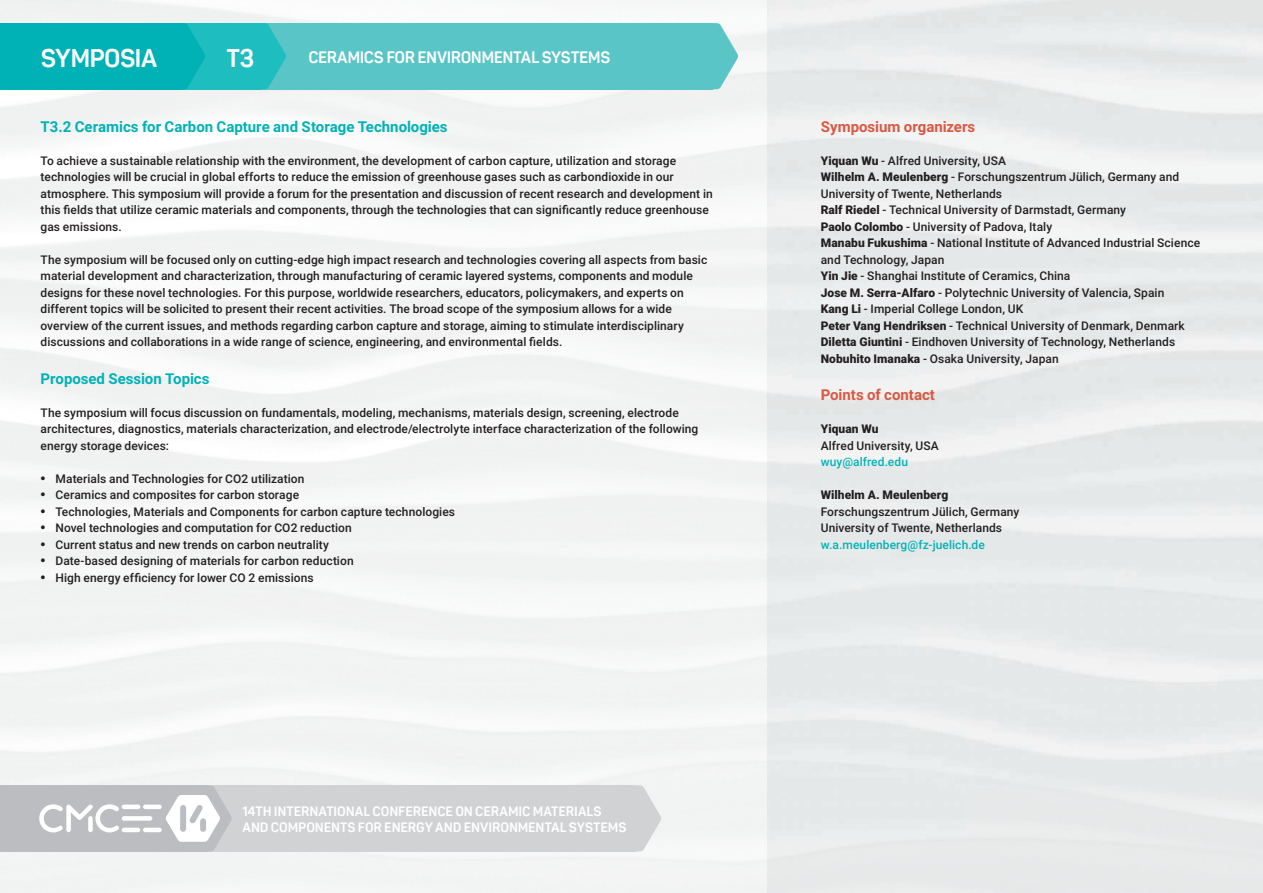
<style>
.page{position:relative;width:1263px;height:893px;background:#fff}
.page>*{position:absolute;margin:0;border:0;box-sizing:border-box;transform-origin:0 0}
.t1{font:700 25.5px "Panton Narrow";letter-spacing:-.025em;color:#fff}
.t2{font:700 16.5px "Panton Narrow";letter-spacing:-.03em;color:#fff}
.t3{font:700 15px "Roboto";color:#00b2b5}
.t4{font:700 15px "Roboto";color:#d95842}
.t5{font:700 13.5px/16.2px "Panton Narrow";letter-spacing:-.01em;color:#fff}
.t6{font:500 12px/16.5px "Roboto";letter-spacing:.005em;color:#231f20}
.t7{font:500 12px "Roboto";letter-spacing:.01em;color:#00b2b5}
.t8{font:900 12px "Roboto";letter-spacing:.005em;color:#231f20}
.s1{font-family:"Myriad Pro";font-weight:400;font-size:18px}
.s2{font-weight:900}
</style>
<div class="page">
<img style="left:0;top:52px;width:767px;height:841px">
<div style="left:0;top:23px;width:713px;height:66px;background:#59c5c7"></div>
<svg style="left:713px;top:23px;width:26px;height:66px"></svg>
<div style="left:0;top:23px;width:180px;height:66px;background:#00b2b5"></div>
<svg style="left:180px;top:23px;width:106px;height:66px;background:#1ebbbe"></svg>
<div style="left:111px;top:785px;width:525px;height:66px;background:#d1d2d4"></div>
<svg style="left:636px;top:785px;width:26px;height:66px"></svg>
<div style="left:0;top:785px;width:207px;height:66px;background:#bcbdc0"></div>
<svg style="left:39px;top:785px;width:193px;height:66px"></svg>
<h1 class="t1" style="left:41px;top:42px;width:118px">SYMPOSIA</h1>
<h1 class="t1" style="left:227px;top:42px;width:29px">T3</h1>
<h2 class="t2" style="left:308px;top:47px;width:304px">CERAMICS FOR ENVIRONMENTAL SYSTEMS</h2>
<p class="t3" style="left:41px;top:116px;width:408px">T3.2 Ceramics for Carbon Capture and Storage Technologies</p>
<p class="t6" style="left:41px;top:152px;width:674px">To achieve a sustainable relationship with the environment, the development of carbon capture, utilization and storage technologies will be crucial in global efforts to reduce the emission of greenhouse gases such as carbondioxide in our atmosphere. This symposium will provide a forum for the presentation and discussion of recent research and development in this fields that utilize ceramic materials and components, through the technologies that can significantly reduce greenhouse gas emissions.</p>
<p class="t6" style="left:41px;top:251px;width:668px">The symposium will be focused only on cutting-edge high impact research and technologies covering all aspects from basic material development and characterization, through manufacturing of ceramic layered systems, components and module designs for these novel technologies. For this purpose, worldwide researchers, educators, policymakers, and experts on different topics will be solicited to present their recent activities. The broad scope of the symposium allows for a wide overview of the current issues, and methods regarding carbon capture and storage, aiming to stimulate interdisciplinary discussions and collaborations in a wide range of science, engineering, and environmental fields.</p>
<p class="t3" style="left:41px;top:368px;width:170px">Proposed Session Topics</p>
<p class="t6" style="left:41px;top:404px;width:659px">The symposium will focus discussion on fundamentals, modeling, mechanisms, materials design, screening, electrode architectures, diagnostics, materials characterization, and electrode/electrolyte interface characterization of the following energy storage devices:</p>
<p class="t6" style="left:41px;top:470px;width:265px"><span class="s1">•</span> Materials and Technologies for CO2 utilization</p>
<p class="t6" style="left:41px;top:486px;width:260px"><span class="s1">•</span> Ceramics and composites for carbon storage</p>
<p class="t6" style="left:41px;top:503px;width:416px"><span class="s1">•</span> Technologies, Materials and Components for carbon capture technologies</p>
<p class="t6" style="left:41px;top:519px;width:313px"><span class="s1">•</span> Novel technologies and computation for CO2 reduction</p>
<p class="t6" style="left:41px;top:536px;width:290px"><span class="s1">•</span> Current status and new trends on carbon neutrality</p>
<p class="t6" style="left:41px;top:552px;width:315px"><span class="s1">•</span> Date-based designing of materials for carbon reduction</p>
<p class="t6" style="left:41px;top:569px;width:275px"><span class="s1">•</span> High energy efficiency for lower CO 2 emissions</p>
<p class="t5" style="left:242px;top:803px;width:386px">14TH INTERNATIONAL CONFERENCE ON CERAMIC MATERIALS<br>AND COMPONENTS FOR ENERGY AND ENVIRONMENTAL SYSTEMS</p>
<p class="t4" style="left:821px;top:116px;width:156px">Symposium organizers</p>
<p class="t6" style="left:821px;top:152px;width:381px"><span class="s2">Yiquan Wu</span> - Alfred University, USA<br><span class="s2">Wilhelm A. Meulenberg</span> - Forschungszentrum Jülich, Germany and University of Twente, Netherlands<br><span class="s2">Ralf Riedel</span> - Technical University of Darmstadt, Germany<br><span class="s2">Paolo Colombo</span> - University of Padova, Italy<br><span class="s2">Manabu Fukushima</span> - National Institute of Advanced Industrial Science and Technology, Japan<br><span class="s2">Yin Jie</span> - Shanghai Institute of Ceramics, China<br><span class="s2">Jose M. Serra-Alfaro</span> - Polytechnic University of Valencia, Spain<br><span class="s2">Kang Li</span> - Imperial College London, UK<br><span class="s2">Peter Vang Hendriksen</span> - Technical University of Denmark, Denmark <span class="s2">Diletta Giuntini</span> - Eindhoven University of Technology, Netherlands <span class="s2">Nobuhito Imanaka</span> - Osaka University, Japan</p>
<p class="t4" style="left:821px;top:384px;width:116px">Points of contact</p>
<p class="t8" style="left:821px;top:421px;width:59px">Yiquan Wu</p>
<p class="t6" style="left:821px;top:437px;width:120px">Alfred University, USA</p>
<p class="t7" style="left:821px;top:454px;width:89px">wuy@alfred.edu</p>
<p class="t8" style="left:821px;top:487px;width:129px">Wilhelm A. Meulenberg</p>
<p class="t6" style="left:821px;top:503px;width:200px">Forschungszentrum Jülich, Germany<br>University of Twente, Netherlands</p>
<p class="t7" style="left:821px;top:536px;width:166px">w.a.meulenberg@fz-juelich.de</p>
</div>
